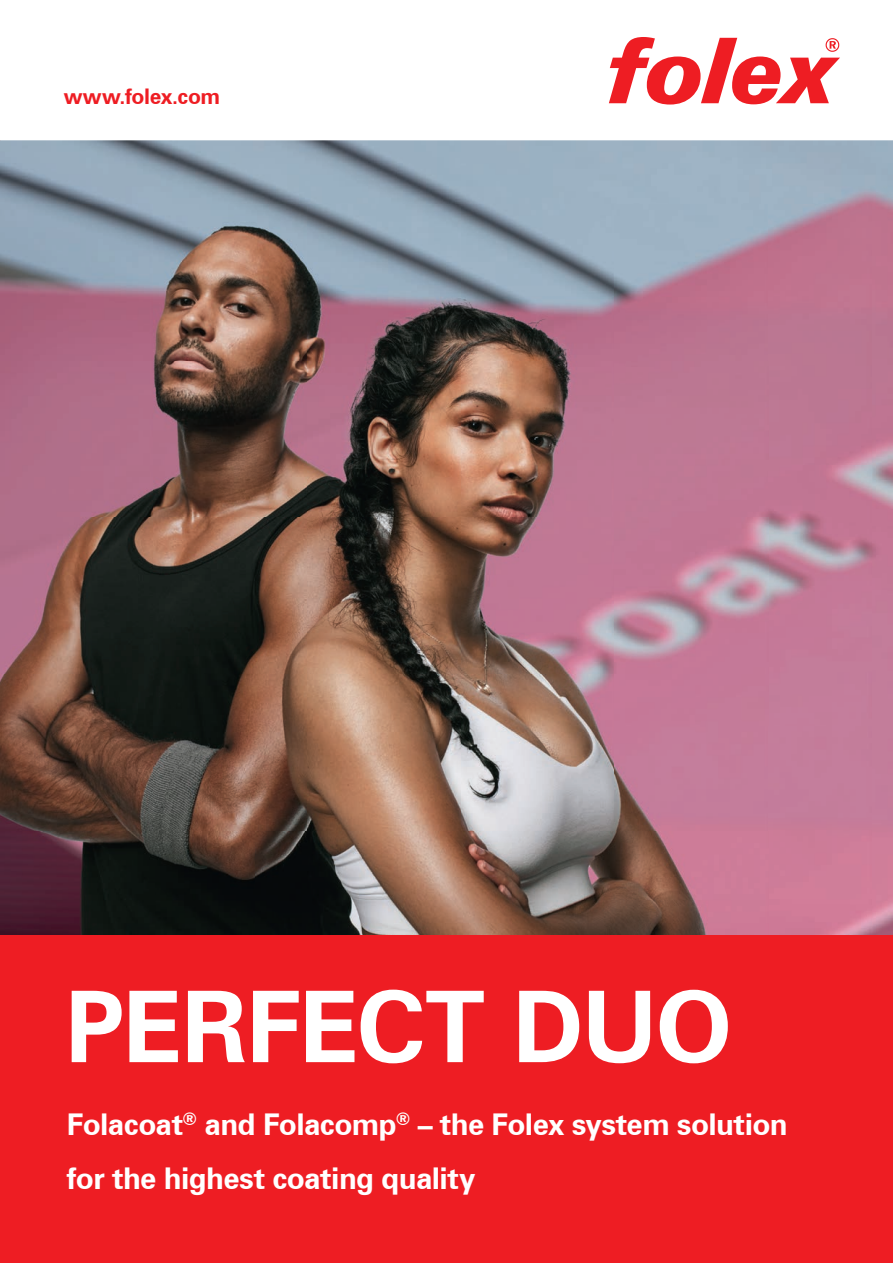
<style>
.page{position:relative;width:893px;height:1263px;background:#fff}
.page>*{position:absolute;margin:0;border:0;box-sizing:border-box;transform-origin:0 0}
.t1{font:700 99px "Zurich BT";letter-spacing:-.015em;color:#fff}
.t2{font:700 30px/53.8px "Zurich BT";letter-spacing:-.02em;color:#fff}
.t3{font:700 21.6px "Zurich BT";letter-spacing:-.02em;color:#ee1d23}
</style>
<div class="page">
<img style="left:0;top:140px;width:893px;height:795px">
<svg style="left:609px;top:37px;width:231px;height:68px"></svg>
<img style="left:0;top:205px;width:871px;height:730px">
<div style="left:0;top:935px;width:893px;height:328px;background:#ee1d23"></div>
<p class="t3" style="left:64px;top:83px;width:158px">www.folex.com</p>
<h1 class="t1" style="left:65px;top:967px;width:669px">PERFECT DUO</h1>
<p class="t2" style="left:67px;top:1097px;width:722px">Folacoat<sup>®</sup> and Folacomp<sup>®</sup> – the Folex system solution for the highest coating quality</p>
</div>
